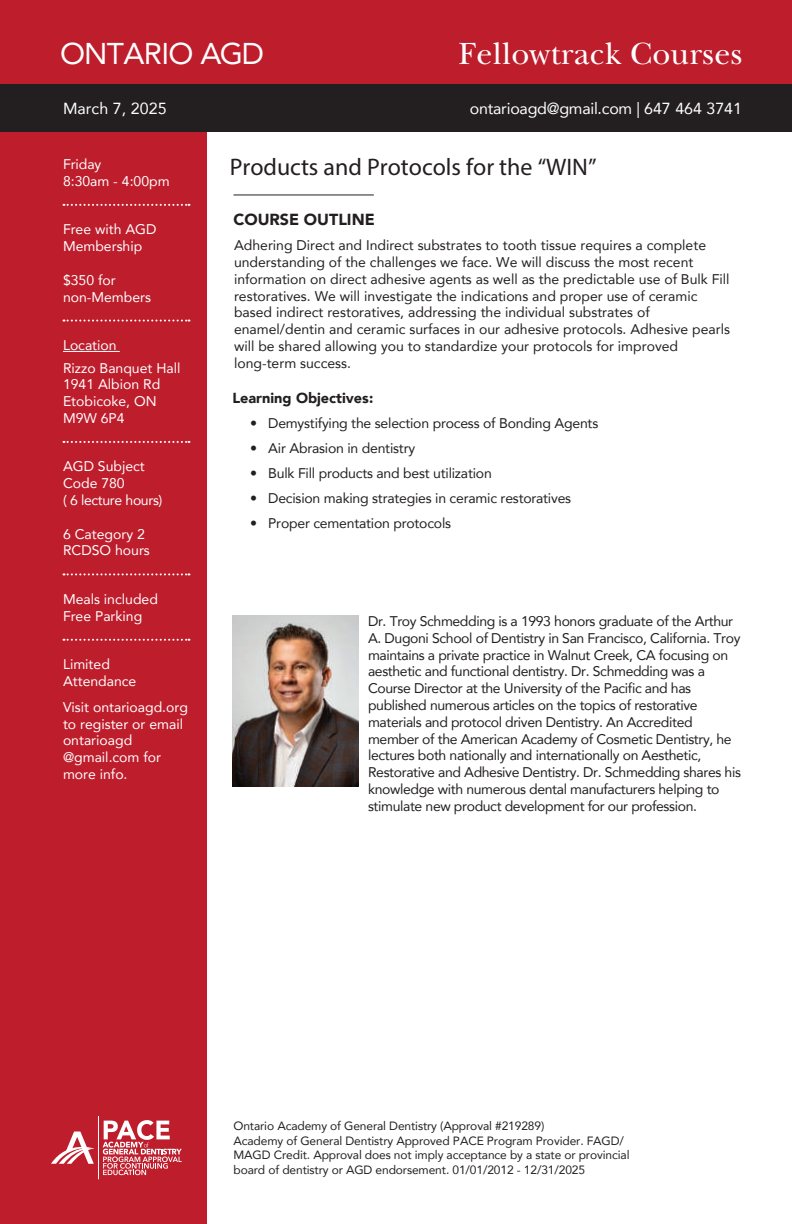
<style>
.page{position:relative;width:792px;height:1224px;background:#fff}
.page>*{position:absolute;margin:0;border:0;box-sizing:border-box;transform-origin:0 0}
.t1{font:32px "New Baskerville Std";letter-spacing:.01em;color:#fff}
.t2{font:30px "Avenir";letter-spacing:-.025em;color:#fff}
.t3{font:24px "Myriad Pro";color:#231f20}
.t4{font:16px "Avenir";letter-spacing:-.015em;color:#fff}
.t5{font:900 16px "Avenir";color:#231f20}
.t6{font:16px "Avenir";letter-spacing:.005em;color:#fff}
.t7{font:900 14.4px "Avenir";color:#231f20}
.t8{font:14px/16.8px "Avenir";letter-spacing:-.015em;color:#231f20}
.t9{font:14px/16.8px "Avenir";color:#fff}
.t10{font:14px "Avenir";letter-spacing:-.025em;color:#fff}
.t11{font:12px/14.4px "Avenir";letter-spacing:-.01em;color:#231f20}
</style>
<div class="page">
<div style="left:0;top:0;width:792px;height:105px;background:#be1d2c"></div>
<div style="left:0;top:132px;width:206px;height:1092px;background:#be1d2c"></div>
<div style="left:0;top:84px;width:792px;height:48px;background:#231f20"></div>
<svg style="left:64px;top:204px;width:125px;height:2px"></svg>
<svg style="left:64px;top:320px;width:125px;height:2px"></svg>
<svg style="left:64px;top:441px;width:125px;height:2px"></svg>
<svg style="left:64px;top:573px;width:125px;height:2px"></svg>
<svg style="left:64px;top:639px;width:125px;height:2px"></svg>
<hr style="left:63px;top:351px;width:57px;height:1px;background:#fff">
<svg style="left:51px;top:1132px;width:43px;height:32px"></svg>
<hr style="left:98px;top:1116px;width:1px;height:63px;background:#fff">
<svg style="left:103px;top:1120px;width:79px;height:55px"></svg>
<hr style="left:234px;top:195px;width:140px;height:1px;background:#231f20">
<img style="left:233px;top:615px;width:125px;height:171px">
<h2 class="t2" style="left:60px;top:29px;width:205px">ONTARIO AGD</h2>
<h1 class="t1" style="left:459px;top:35px;width:285px">Fellowtrack Courses</h1>
<p class="t6" style="left:63px;top:96px;width:105px">March 7, 2025</p>
<p class="t9" style="left:63px;top:155px;width:108px">Friday<br>8:30am - 4:00pm</p>
<p class="t9" style="left:63px;top:221px;width:95px">Free with AGD<br>Membership</p>
<p class="t9" style="left:63px;top:271px;width:90px">$350 for non-Members</p>
<p class="t9" style="left:63px;top:336px;width:55px">Location</p>
<p class="t9" style="left:63px;top:359px;width:119px">Rizzo Banquet Hall<br>1941 Albion Rd<br>Etobicoke, ON<br>M9W 6P4</p>
<p class="t9" style="left:63px;top:458px;width:83px">AGD Subject</p>
<p class="t10" style="left:63px;top:489px;width:101px">( 6 lecture hours)</p>
<p class="t9" style="left:63px;top:475px;width:63px">Code 780</p>
<p class="t9" style="left:63px;top:525px;width:88px">6 Category 2<br>RCDSO hours</p>
<p class="t9" style="left:63px;top:590px;width:96px">Meals included<br>Free Parking</p>
<p class="t9" style="left:63px;top:656px;width:75px">Limited<br>Attendance</p>
<p class="t9" style="left:63px;top:698px;width:127px">Visit ontarioagd.org to register or email ontarioagd @gmail.com for more info.</p>
<p class="t4" style="left:470px;top:96px;width:274px">ontarioagd@gmail.com | 647 464 3741</p>
<h3 class="t3" style="left:230px;top:152px;width:368px">Products and Protocols for the “WIN”</h3>
<p class="t5" style="left:234px;top:206px;width:143px">COURSE OUTLINE</p>
<p class="t8" style="left:234px;top:237px;width:497px">Adhering Direct and Indirect substrates to tooth tissue requires a complete understanding of the challenges we face. We will discuss the most recent information on direct adhesive agents as well as the predictable use of Bulk Fill restoratives. We will investigate the indications and proper use of ceramic based indirect restoratives, addressing the individual substrates of enamel/dentin and ceramic surfaces in our adhesive protocols. Adhesive pearls will be shared allowing you to standardize your protocols for improved long-term success.</p>
<p class="t7" style="left:232px;top:385px;width:142px">Learning Objectives:</p>
<p class="t8" style="left:250px;top:415px;width:350px">• Demystifying the selection process of Bonding Agents</p>
<p class="t8" style="left:250px;top:439px;width:166px">• Air Abrasion in dentistry</p>
<p class="t8" style="left:250px;top:464px;width:243px">• Bulk Fill products and best utilization</p>
<p class="t8" style="left:250px;top:489px;width:323px">• Decision making strategies in ceramic restoratives</p>
<p class="t8" style="left:250px;top:514px;width:202px">• Proper cementation protocols</p>
<p class="t8" style="left:368px;top:612px;width:374px">Dr. Troy Schmedding is a 1993 honors graduate of the Arthur A. Dugoni School of Dentistry in San Francisco, California. Troy maintains a private practice in Walnut Creek, CA focusing on aesthetic and functional dentistry. Dr. Schmedding was a Course Director at the University of the Pacific and has published numerous articles on the topics of restorative materials and protocol driven Dentistry. An Accredited member of the American Academy of Cosmetic Dentistry, he lectures both nationally and internationally on Aesthetic, Restorative and Adhesive Dentistry. Dr. Schmedding shares his knowledge with numerous dental manufacturers helping to stimulate new product development for our profession.</p>
<p class="t11" style="left:234px;top:1119px;width:398px">Ontario Academy of General Dentistry (Approval #219289)<br>Academy of General Dentistry Approved PACE Program Provider. FAGD/ MAGD Credit. Approval does not imply acceptance by a state or provincial board of dentistry or AGD endorsement. 01/01/2012 - 12/31/2025</p>
</div>
